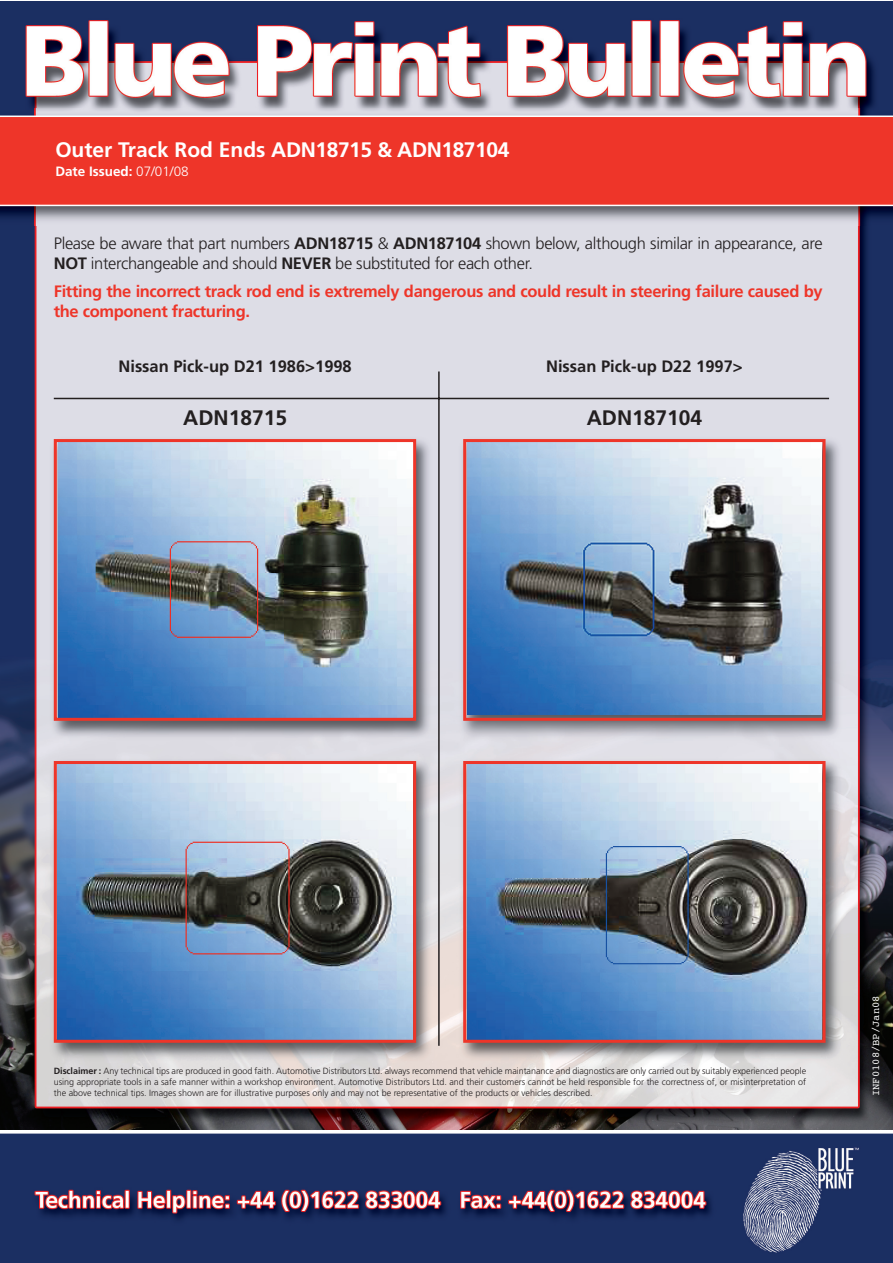
<style>
.page{position:relative;width:893px;height:1263px;background:#fff}
.page>*{position:absolute;margin:0;border:0;box-sizing:border-box;transform-origin:0 0}
.t1{font:700 21px "Frutiger";letter-spacing:-.02em;color:#fff}
.t2{font:700 21px "Frutiger";color:#231f20}
.t3{font:300 16.5px/19.8px "Frutiger";letter-spacing:-.02em;color:#231f20}
.t4{font:700 16.5px/19.8px "Frutiger";letter-spacing:-.02em;color:#ee3529}
.t5{font:700 16.5px "Frutiger";color:#231f20}
.t6{font:700 13.5px "Frutiger";color:#fff}
.t7{font:10.5px "Courier";color:#fff}
.t8{font:300 9px/10.8px "Frutiger";color:#231f20;text-align:justify}
.s1{font-weight:300}
.s2{font-weight:700}
</style>
<div class="page">
<img style="left:0;top:2px;width:892px;height:1261px">
<img style="left:0;top:109px;width:892px;height:117px">
<div style="left:0;top:116px;width:892px;height:90px;background:#ee3529"></div>
<img style="left:47px;top:433px;width:389px;height:307px">
<img style="left:58px;top:443px;width:354px;height:274px">
<div style="left:54px;top:439px;width:362px;height:282px;border:3px solid #ee3529"></div>
<img style="left:456px;top:433px;width:389px;height:307px">
<img style="left:467px;top:443px;width:354px;height:272px">
<div style="left:463px;top:439px;width:362px;height:282px;border:3px solid #ee3529"></div>
<img style="left:47px;top:755px;width:389px;height:307px">
<img style="left:58px;top:765px;width:354px;height:274px">
<div style="left:54px;top:761px;width:362px;height:282px;border:3px solid #ee3529"></div>
<img style="left:456px;top:755px;width:389px;height:307px">
<img style="left:467px;top:765px;width:354px;height:274px">
<div style="left:463px;top:761px;width:362px;height:282px;border:3px solid #ee3529"></div>
<hr style="left:438px;top:372px;width:2px;height:674px;background:#231f20">
<hr style="left:54px;top:398px;width:775px;height:1px;background:#231f20">
<h1 class="t1" style="left:55px;top:141px;width:455px">Outer Track Rod Ends ADN18715 &amp; ADN187104</h1>
<h3 class="t6" style="left:55px;top:166px;width:135px">Date Issued: <span class="s1">07/01/08</span></h3>
<h2 class="t3" style="left:54px;top:235px;width:770px">Please be aware that part numbers <span class="s2">ADN18715</span> &amp; <span class="s2">ADN187104</span> shown below, although similar in appearance, are<br><span class="s2">NOT</span> interchangeable and should <span class="s2">NEVER</span> be substituted for each other.</h2>
<h2 class="t4" style="left:54px;top:283px;width:770px">Fitting the incorrect track rod end is extremely dangerous and could result in steering failure caused by the component fracturing.</h2>
<h2 class="t5" style="left:119px;top:360px;width:235px">Nissan Pick-up D21 1986&gt;1998</h2>
<h1 class="t2" style="left:183px;top:409px;width:105px">ADN18715</h1>
<h2 class="t5" style="left:546px;top:360px;width:198px">Nissan Pick-up D22 1997&gt;</h2>
<h1 class="t2" style="left:587px;top:409px;width:117px">ADN187104</h1>
<p class="t8" style="left:54px;top:1066px;width:754px"><span class="s2">Disclaimer :</span> Any technical tips are produced in good faith. Automotive Distributors Ltd. always recommend that vehicle maintanance and diagnostics are only carried out by suitably experienced people using appropriate tools in a safe manner within a workshop environment. Automotive Distributors Ltd. and their customers cannot be held responsible for the correctness of, or misinterpretation of the above technical tips. Images shown are for illustrative purposes only and may not be representative of the products or vehicles described.</p>
<p class="t7" style="left:871px;top:1096px;width:102px;rotate:-90deg">INF0108/BP/Jan08</p>
</div>
